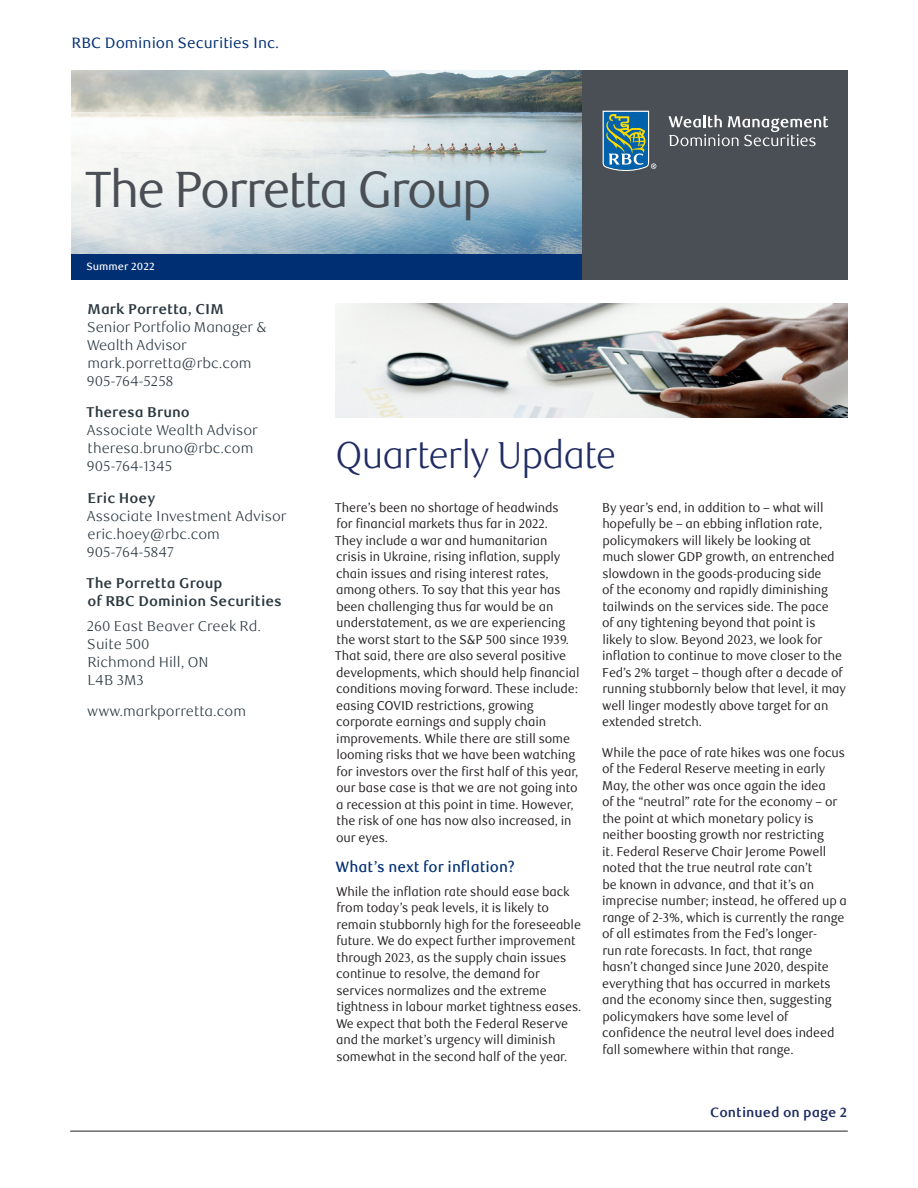
<style>
.page{position:relative;width:918px;height:1188px;background:#fff}
.page>*{position:absolute;margin:0;border:0;box-sizing:border-box;transform-origin:0 0}
.t1{font:51px "RBC Display";letter-spacing:-.035em;color:#4a4f55}
.t2{font:300 37.5px "RBC Text";letter-spacing:-.03em;color:#202c63;scale:.96 1}
.t3{font:15px "RBC Text";color:#002f73}
.JK_subhead{font:500 15px "RBC Text";color:#002f73}
.t4{font:300 14.25px/18px "RBC Text";color:#2c3840}
.t5{font:700 14.25px/18px "RBC Text";color:#2c3840}
.t6{font:700 13.5px "RBC Text";color:#202c63}
._4_Body_Text{font:12.75px/16.5px "RBC Text";letter-spacing:-.01em;color:#231f20;scale:.96 1}
.t7{font:500 10.5px "RBC Text";color:#fff}
</style>
<div class="page">
<div style="left:71px;top:253px;width:511px;height:27px;background:#002f73"></div>
<img style="left:71px;top:70px;width:511px;height:183px">
<hr style="left:70px;top:1131px;width:778px;height:1px;background:#231f20">
<div style="left:582px;top:70px;width:265px;height:210px;background:#4a4f55"></div>
<svg style="left:603px;top:111px;width:53px;height:60px;background:#4e828e"></svg>
<svg style="left:668px;top:115px;width:160px;height:31px"></svg>
<img style="left:336px;top:303px;width:511px;height:115px">
<p class="t3" style="left:72px;top:34px;width:209px">RBC Dominion Securities Inc.</p>
<p class="t1" style="left:85px;top:160px;width:408px">The Porretta Group</p>
<p class="t7" style="left:86px;top:260px;width:70px">Summer 2022</p>
<p class="t5" style="left:88px;top:300px;width:138px">Mark Porretta, CIM</p>
<p class="t4" style="left:87px;top:318px;width:181px">Senior Portfolio Manager &amp;<br>Wealth Advisor</p>
<p class="t4" style="left:88px;top:354px;width:166px">mark.porretta@rbc.com</p>
<p class="t4" style="left:87px;top:372px;width:88px">905-764-5258</p>
<p class="t5" style="left:86px;top:404px;width:105px">Theresa Bruno</p>
<p class="t4" style="left:87px;top:422px;width:172px">Associate Wealth Advisor</p>
<p class="t4" style="left:88px;top:440px;width:167px">theresa.bruno@rbc.com</p>
<p class="t4" style="left:87px;top:458px;width:87px">905-764-1345</p>
<p class="t5" style="left:88px;top:489px;width:69px">Eric Hoey</p>
<p class="t4" style="left:87px;top:507px;width:201px">Associate Investment Advisor</p>
<p class="t4" style="left:88px;top:525px;width:134px">eric.hoey@rbc.com</p>
<p class="t4" style="left:87px;top:543px;width:89px">905-764-5847</p>
<p class="t5" style="left:86px;top:575px;width:197px">The Porretta Group<br>of RBC Dominion Securities</p>
<p class="t4" style="left:87px;top:617px;width:176px">260 East Beaver Creek Rd.<br>Suite 500<br>Richmond Hill, ON<br>L4B 3M3</p>
<p class="t4" style="left:87px;top:703px;width:160px">www.markporretta.com</p>
<p class="t2" style="left:335px;top:433px;width:294px">Quarterly Update</p>
<p class="_4_Body_Text" style="left:335px;top:499px;width:256px">There’s been no shortage of headwinds<br>for financial markets thus far in 2022.<br>They include a war and humanitarian crisis in Ukraine, rising inflation, supply chain issues and rising interest rates, among others. To say that this year has been challenging thus far would be an understatement, as we are experiencing the worst start to the S&amp;P 500 since 1939.<br>That said, there are also several positive developments, which should help financial conditions moving forward. These include: easing COVID restrictions, growing corporate earnings and supply chain improvements. While there are still some looming risks that we have been watching for investors over the first half of this year, our base case is that we are not going into a recession at this point in time. However, the risk of one has now also increased, in our eyes.</p>
<p class="JK_subhead" style="left:336px;top:858px;width:181px">What’s next for inflation?</p>
<p class="_4_Body_Text" style="left:336px;top:883px;width:257px">While the inflation rate should ease back from today’s peak levels, it is likely to remain stubbornly high for the foreseeable future. We do expect further improvement through 2023, as the supply chain issues continue to resolve, the demand for services normalizes and the extreme tightness in labour market tightness eases.<br>We expect that both the Federal Reserve and the market’s urgency will diminish somewhat in the second half of the year.</p>
<p class="_4_Body_Text" style="left:602px;top:499px;width:256px">By year’s end, in addition to – what will hopefully be – an ebbing inflation rate, policymakers will likely be looking at much slower GDP growth, an entrenched slowdown in the goods-producing side<br>of the economy and rapidly diminishing tailwinds on the services side. The pace<br>of any tightening beyond that point is likely to slow. Beyond 2023, we look for inflation to continue to move closer to the Fed’s 2% target – though after a decade of running stubbornly below that level, it may well linger modestly above target for an extended stretch.</p>
<p class="_4_Body_Text" style="left:602px;top:745px;width:257px">While the pace of rate hikes was one focus of the Federal Reserve meeting in early May, the other was once again the idea<br>of the “neutral” rate for the economy – or the point at which monetary policy is neither boosting growth nor restricting<br>it. Federal Reserve Chair Jerome Powell noted that the true neutral rate can’t<br>be known in advance, and that it’s an imprecise number; instead, he offered up a range of 2-3%, which is currently the range of all estimates from the Fed’s longer-<br>run rate forecasts. In fact, that range hasn’t changed since June 2020, despite everything that has occurred in markets and the economy since then, suggesting policymakers have some level of confidence the neutral level does indeed fall somewhere within that range.</p>
<p class="t6" style="left:710px;top:1104px;width:139px">Continued on page 2</p>
</div>
